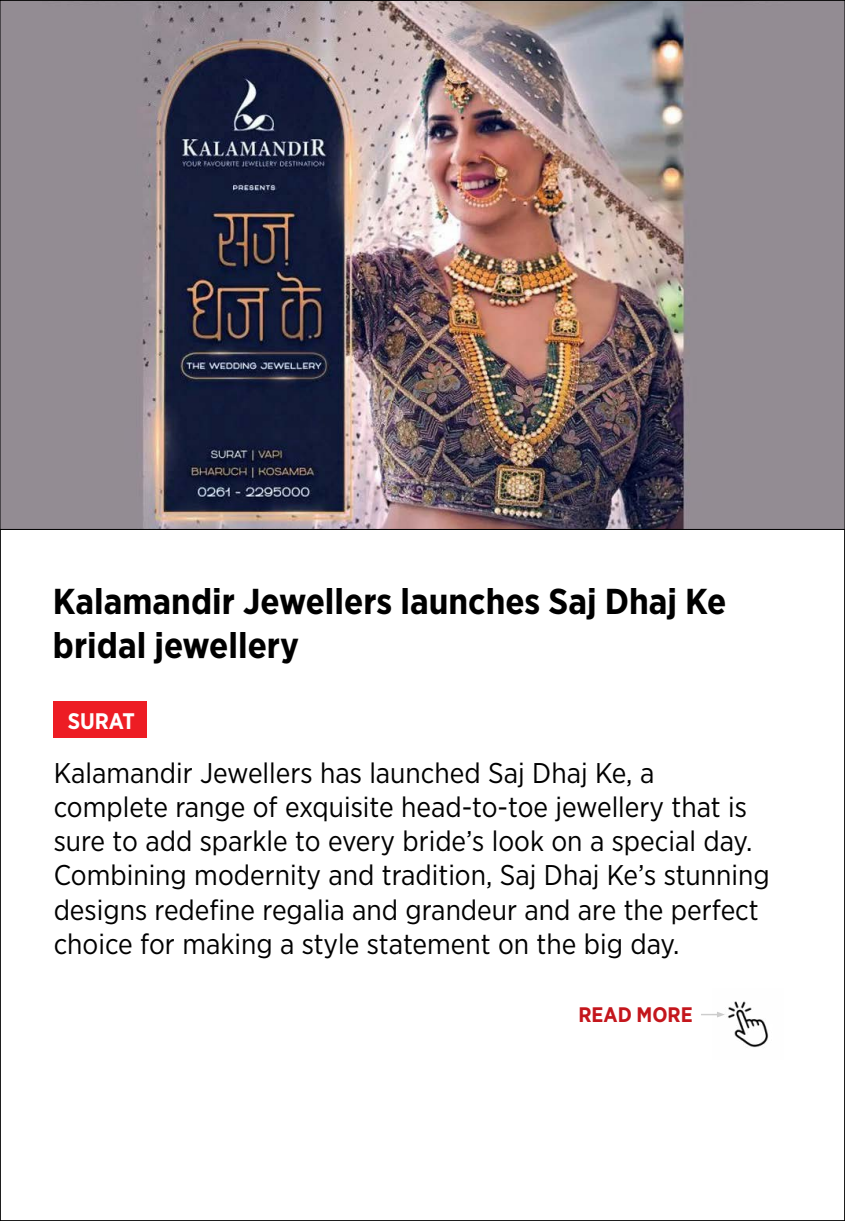
<style>
.page{position:relative;width:845px;height:1221px;background:#fff}
.page>*{position:absolute;margin:0;border:0;box-sizing:border-box;transform-origin:0 0}
.t1{font:700 36px/43.2px "Gotham Narrow";color:#000}
.t2{font:28.5px/34.2px "Gotham Narrow";color:#000}
.t3{font:700 22.5px "Gotham Narrow";color:#fff}
.t4{font:700 21px "Gotham Narrow";color:#c4161c}
</style>
<div class="page">
<img style="left:717px;top:1001px;width:52px;height:47px">
<svg style="left:701px;top:1011px;width:23px;height:6px"></svg>
<img style="left:2px;top:2px;width:840px;height:526px">
<div style="left:54px;top:701px;width:93px;height:36px;background:#ed1d24"></div>
<p class="t1" style="left:53px;top:580px;width:674px">Kalamandir Jewellers launches Saj Dhaj Ke bridal jewellery</p>
<p class="t3" style="left:68px;top:706px;width:69px">SURAT</p>
<p class="t2" style="left:54px;top:755px;width:717px">Kalamandir Jewellers has launched Saj Dhaj Ke, a complete range of exquisite head-to-toe jewellery that is sure to add sparkle to every bride’s look on a special day.<br>Combining modernity and tradition, Saj Dhaj Ke’s stunning designs redefine regalia and grandeur and are the perfect choice for making a style statement on the big day.</p>
<p class="t4" style="left:578px;top:1001px;width:116px">READ MORE</p>
</div>
